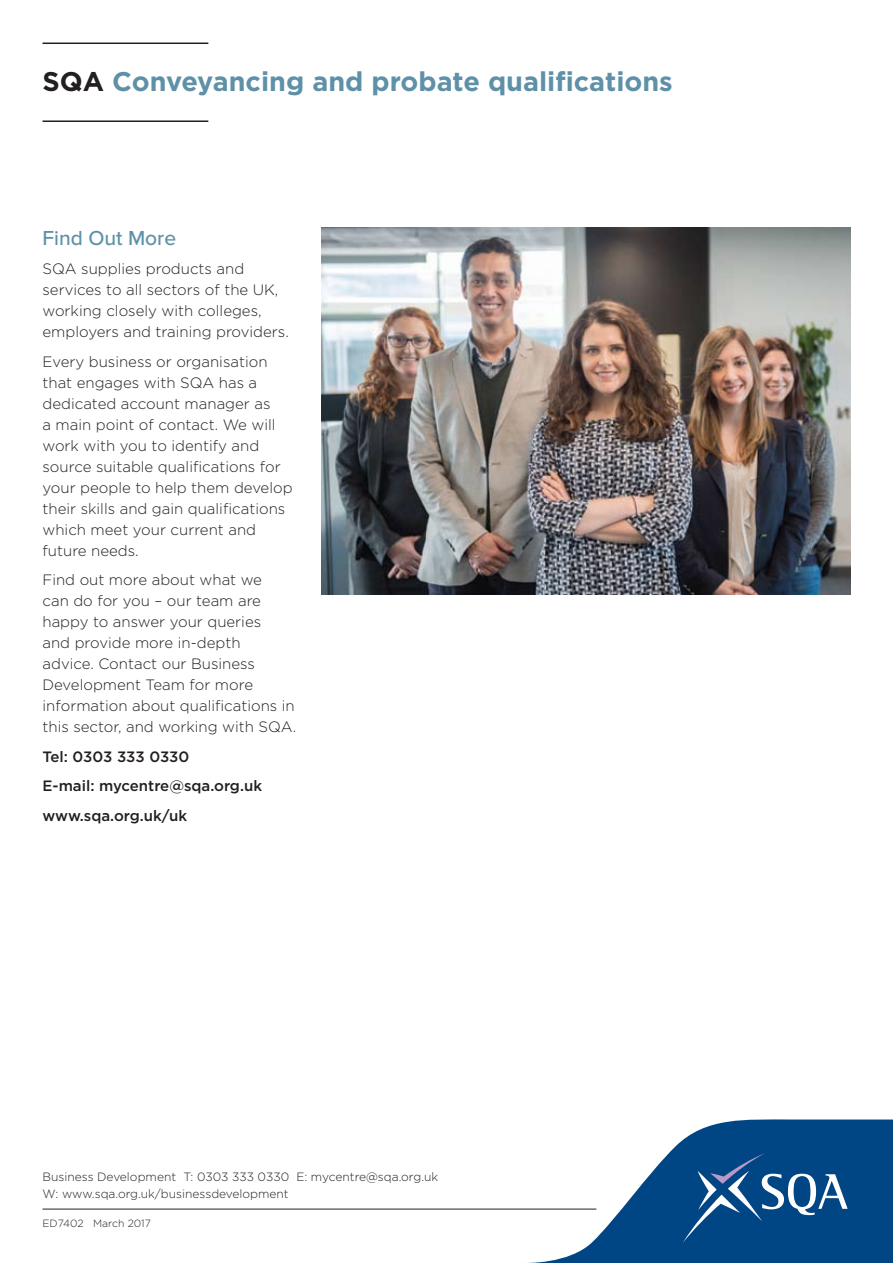
<style>
.page{position:relative;width:893px;height:1263px;background:#fff}
.page>*{position:absolute;margin:0;border:0;box-sizing:border-box;transform-origin:0 0}
.t1{font:700 27px "Gotham";color:#5e91a8}
.t2{font:500 21px "Proxima Nova";color:#5e91a8}
.t3{font:300 15px/21px "Gotham";color:#231f20}
.t4{font:500 15px/29.5px "Gotham";color:#231f20}
.t5{font:300 12px/17.5px "Gotham";color:#231f20}
.t6{font:300 10.5px "Gotham";color:#231f20}
.s1{color:#231f20}
</style>
<div class="page">
<hr style="left:43px;top:1209px;width:553px;height:1px;background:#231f20">
<img style="left:322px;top:228px;width:528px;height:366px">
<hr style="left:43px;top:43px;width:165px;height:1px;background:#231f20">
<hr style="left:43px;top:120px;width:165px;height:2px;background:#231f20">
<svg style="left:495px;top:1119px;width:398px;height:144px;fill:#004685"></svg>
<svg style="left:683px;top:1153px;width:165px;height:90px;background:#205c94"></svg>
<h1 class="t1" style="left:43px;top:66px;width:632px"><span class="s1">SQA</span> Conveyancing and probate qualifications</h1>
<h2 class="t2" style="left:43px;top:225px;width:135px">Find Out More</h2>
<p class="t3" style="left:43px;top:258px;width:248px">SQA supplies products and services to all sectors of the UK, working closely with colleges, employers and training providers.</p>
<p class="t3" style="left:43px;top:351px;width:252px">Every business or organisation that engages with SQA has a dedicated account manager as<br>a main point of contact. We will work with you to identify and source suitable qualifications for your people to help them develop their skills and gain qualifications which meet your current and future needs.</p>
<p class="t3" style="left:43px;top:569px;width:255px">Find out more about what we<br>can do for you – our team are happy to answer your queries<br>and provide more in-depth<br>advice. Contact our Business<br>Development Team for more information about qualifications in this sector, and working with SQA.</p>
<p class="t4" style="left:43px;top:741px;width:221px">Tel: 0303 333 0330<br>E-mail: mycentre@sqa.org.uk www.sqa.org.uk/uk</p>
<p class="t5" style="left:43px;top:1167px;width:397px">Business Development T: 0303 333 0330 E: mycentre@sqa.org.uk<br>W: www.sqa.org.uk/businessdevelopment</p>
<p class="t6" style="left:43px;top:1218px;width:110px">ED7402 March 2017</p>
</div>
